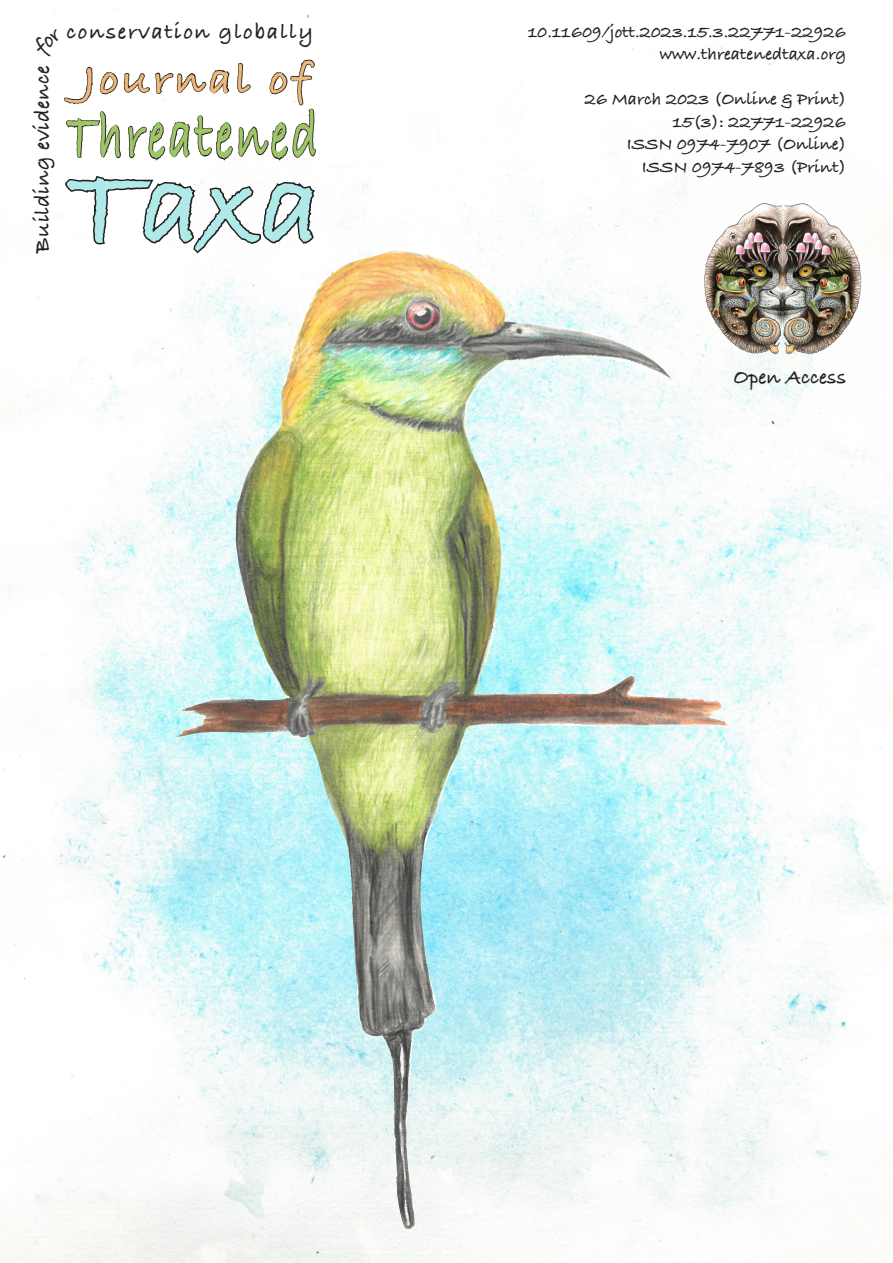
<style>
.page{position:relative;width:893px;height:1263px;background:#fff}
.page>*{position:absolute;margin:0;border:0;box-sizing:border-box;transform-origin:0 0}
.t1{font:700 120px "Bradley Hand ITCTT";color:#afeae8}
.t2{font:700 69.75px "Bradley Hand ITCTT";letter-spacing:.07em;color:#9ec666;scale:.67 1}
.t3{font:700 45px "Bradley Hand ITCTT";letter-spacing:.08em;color:#efb979}
.t4{font:700 22.65px "Bradley Hand ITCTT";letter-spacing:.075em;color:#231f20}
.t5{font:700 22.5px "Bradley Hand ITCTT";letter-spacing:.02em;color:#231f20}
.t6{font:700 21px "Bradley Hand ITCTT";color:#231f20}
.t7{font:700 18px "Bradley Hand ITCTT";color:#231f20}
</style>
<div class="page">
<img style="left:0;top:47px;width:893px;height:1216px">
<div style="left:620px;top:118px;width:273px;height:320px;background:#fffefe"></div>
<img style="left:711px;top:203px;width:150px;height:151px">
<img style="left:175px;top:250px;width:553px;height:979px">
<svg style="left:31px;top:9px;width:286px;height:246px"></svg>
<p class="t5" style="left:25px;top:253px;width:189px;rotate:-90deg">Building evidence</p>
<p class="t4" style="left:67px;top:14px;width:248px">conservation globally</p>
<p class="t3" style="left:83px;top:45px;width:229px">Journal of</p>
<p class="t2" style="left:67px;top:83px;width:376px">Threatened</p>
<p class="t1" style="left:67px;top:115px;width:256px">Taxa</p>
<p class="t7" style="left:528px;top:18px;width:320px">10.11609/jott.2023.15.3.22771-22926</p>
<p class="t7" style="left:660px;top:40px;width:188px">www.threatenedtaxa.org</p>
<p class="t7" style="left:585px;top:85px;width:263px">26 March 2023 (Online &amp; Print)</p>
<p class="t7" style="left:673px;top:108px;width:175px">15(3): 22771-22926</p>
<p class="t7" style="left:627px;top:130px;width:221px">ISSN 0974-7907 (Online)</p>
<p class="t7" style="left:642px;top:153px;width:206px">ISSN 0974-7893 (Print)</p>
<p class="t6" style="left:733px;top:361px;width:114px">Open Access</p>
</div>
